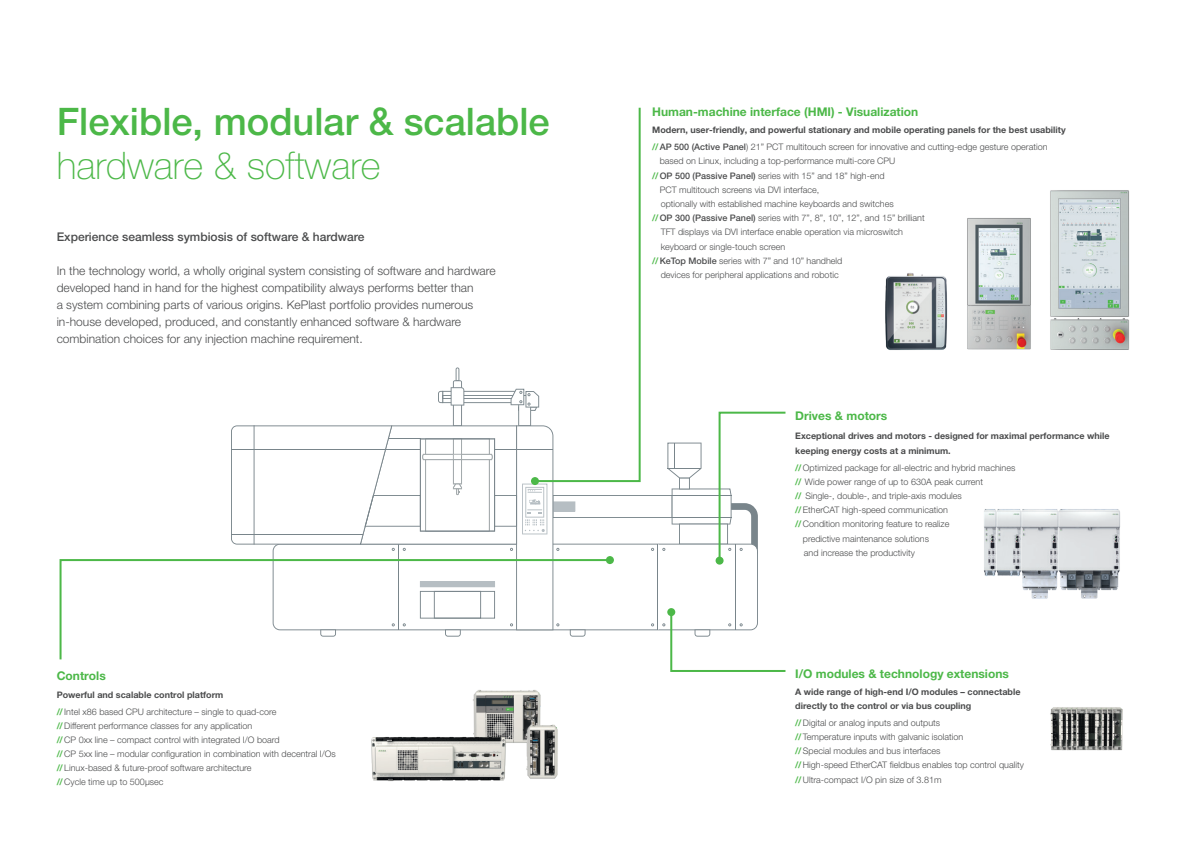
<style>
.page{position:relative;width:1191px;height:842px;background:#fff}
.page>*{position:absolute;margin:0;border:0;box-sizing:border-box;transform-origin:0 0}
.t1{font:500 38px "Helvetica Neue LT Pro";color:#4cb848}
.t2{font:100 38px "Helvetica Neue LT Pro";color:#4cb848}
.t3{font:300 12px/17px "Helvetica Neue LT Pro";color:#4b4c4d}
.t4{font:700 12px "Helvetica Neue LT Pro";color:#4cb848}
.t5{font:500 12px "Helvetica Neue LT Pro";color:#4b4c4d}
.t6{font:300 9px/14.2px "Helvetica Neue LT Pro";color:#4b4c4d}
.t7{font:700 9px/14.2px "Helvetica Neue LT Pro";color:#4b4c4d}
.s1{font-weight:700}
.s2{font-weight:700;color:#4cb848}
.s3{color:#4cb848}
.s4{font-weight:500}
.s5{font-weight:300}
</style>
<div class="page">
<img style="left:1050px;top:190px;width:80px;height:160px">
<img style="left:967px;top:215px;width:90px;height:135px">
<img style="left:473px;top:690px;width:68px;height:53px">
<img style="left:371px;top:721px;width:144px;height:60px">
<img style="left:523px;top:723px;width:35px;height:56px">
<img style="left:1050px;top:707px;width:73px;height:44px">
<img style="left:885px;top:266px;width:93px;height:84px">
<svg style="left:638px;top:107px;width:3px;height:260px"></svg>
<svg style="left:59px;top:559px;width:172px;height:101px"></svg>
<svg style="left:231px;top:367px;width:555px;height:305px"></svg>
<div style="left:715px;top:557px;width:8px;height:8px;background:#4cb848;border-radius:50%"></div>
<img style="left:984px;top:509px;width:136px;height:90px">
<h1 class="t1" style="left:57px;top:99px;width:494px">Flexible, modular &amp; scalable</h1>
<h1 class="t2" style="left:57px;top:144px;width:325px">hardware &amp; software</h1>
<h2 class="t5" style="left:57px;top:230px;width:309px">Experience seamless symbiosis of software &amp; hardware</h2>
<p class="t3" style="left:57px;top:262px;width:440px">In the technology world, a wholly original system consisting of software and hardware developed hand in hand for the highest compatibility always performs better than<br>a system combining parts of various origins. KePlast portfolio provides numerous in-house developed, produced, and constantly enhanced software &amp; hardware combination choices for any injection machine requirement.</p>
<h2 class="t4" style="left:57px;top:668px;width:51px">Controls</h2>
<p class="t6" style="left:57px;top:686px;width:221px;line-height:17px"><span class="s1">Powerful and scalable control platform<br></span><span class="s2">//</span> Intel x86 based CPU architecture – single to quad-core</p>
<p class="t6" style="left:57px;top:718px;width:281px"><span class="s2">//</span> Different performance classes for any application<br><span class="s2">//</span> CP 0xx line – compact control with integrated I/O board<br><span class="s2">//</span> CP 5xx line – modular configuration in combination with decentral I/Os <span class="s2">//</span> Linux-based &amp; future-proof software architecture<br><span class="s2">//</span> Cycle time up to 500μsec</p>
<h2 class="t4" style="left:652px;top:105px;width:268px">Human-machine interface (HMI) - Visualization</h2>
<p class="t7" style="left:652px;top:121px;width:415px;line-height:17px">Modern, user-friendly, and powerful stationary and mobile operating panels for the best usability <span class="s3">//</span> <span class="s4">AP 500 (Active Panel</span><span class="s5">) 21” PCT multitouch screen for innovative and cutting-edge gesture operation</span></p>
<p class="t6" style="left:659px;top:154px;width:237px">based on Linux, including a top-performance multi-core CPU</p>
<p class="t6" style="left:652px;top:168px;width:234px"><span class="s2">//</span> <span class="s4">OP 500 (Passive Panel)</span> series with 15” and 18” high-end</p>
<p class="t6" style="left:659px;top:182px;width:161px">PCT multitouch screens via DVI interface,</p>
<p class="t6" style="left:660px;top:196px;width:234px">optionally with established machine keyboards and switches</p>
<p class="t6" style="left:652px;top:211px;width:274px"><span class="s2">//</span> <span class="s4">OP 300 (Passive Panel)</span> series with 7”, 8”, 10”, 12”, and 15” brilliant</p>
<p class="t6" style="left:660px;top:225px;width:244px">TFT displays via DVI interface enable operation via microswitch</p>
<p class="t6" style="left:660px;top:239px;width:126px">keyboard or single-touch screen</p>
<p class="t6" style="left:652px;top:253px;width:192px"><span class="s2">//</span> <span class="s4">KeTop Mobile</span> series with 7” and 10” handheld</p>
<p class="t6" style="left:660px;top:267px;width:179px">devices for peripheral applications and robotic</p>
<h2 class="t4" style="left:795px;top:408px;width:93px">Drives &amp; motors</h2>
<p class="t7" style="left:795px;top:429px;width:316px">Exceptional drives and motors - designed for maximal performance while keeping energy costs at a minimum.</p>
<p class="t6" style="left:795px;top:460px;width:221px"><span class="s2">//</span> Optimized package for all-electric and hybrid machines</p>
<p class="t6" style="left:795px;top:474px;width:189px"><span class="s2">//</span> Wide power range of up to 630A peak current</p>
<p class="t6" style="left:795px;top:488px;width:168px"><span class="s2">//</span> Single-, double-, and triple-axis modules</p>
<p class="t6" style="left:795px;top:503px;width:154px"><span class="s2">//</span> EtherCAT high-speed communication</p>
<p class="t6" style="left:795px;top:517px;width:156px"><span class="s2">//</span> Condition monitoring feature to realize</p>
<p class="t6" style="left:803px;top:531px;width:128px">predictive maintenance solutions</p>
<p class="t6" style="left:804px;top:545px;width:113px">and increase the productivity</p>
<h2 class="t4" style="left:795px;top:666px;width:215px">I/O modules &amp; technology extensions</h2>
<p class="t7" style="left:795px;top:684px;width:227px">A wide range of high-end I/O modules – connectable directly to the control or via bus coupling</p>
<p class="t6" style="left:795px;top:715px;width:230px"><span class="s2">//</span> Digital or analog inputs and outputs<br><span class="s2">//</span> Temperature inputs with galvanic isolation<br><span class="s2">//</span> Special modules and bus interfaces<br><span class="s2">//</span> High-speed EtherCAT fieldbus enables top control quality <span class="s2">//</span> Ultra-compact I/O pin size of 3.81m</p>
</div>
